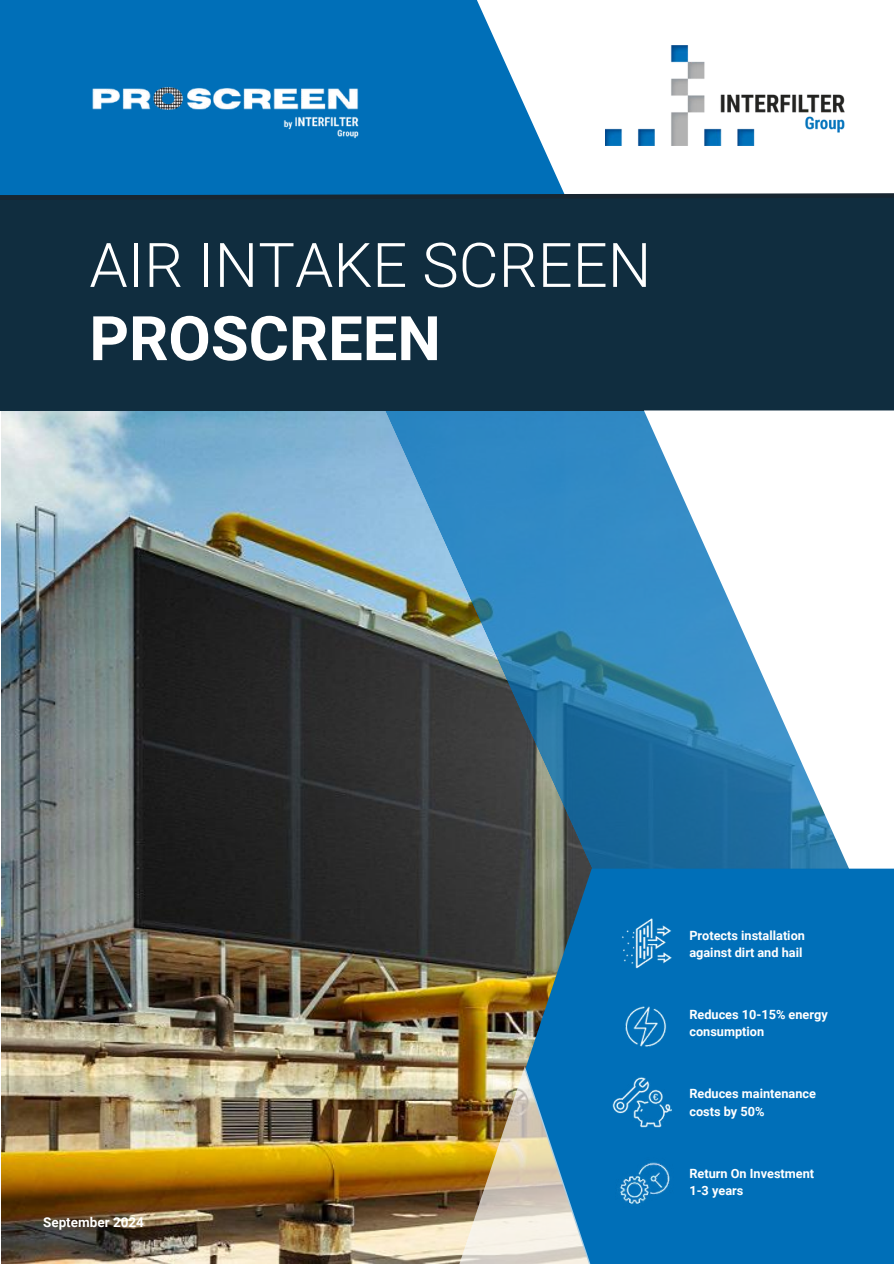
<style>
.page{position:relative;width:894px;height:1264px;background:#fff}
.page>*{position:absolute;margin:0;border:0;box-sizing:border-box;transform-origin:0 0}
.t1{font:300 61.5px "Roboto";color:#fff}
.t2{font:700 61.5px "Roboto";color:#fff}
.t3{font:700 13.5px "Roboto";color:#fff}
.t4{font:700 12.75px/17.2px "Roboto";color:#fff}
</style>
<div class="page">
<img style="left:1px;top:411px;width:523px;height:852px">
<svg style="left:317px;top:411px;width:326px;height:519px;background:#416c85"></svg>
<div style="left:0;top:195px;width:893px;height:216px;background:#102d3f"></div>
<svg style="left:643px;top:410px;width:250px;height:458px"></svg>
<svg style="left:0;top:0;width:893px;height:200px"></svg>
<div style="left:524px;top:868px;width:369px;height:395px;background:#006fb8"></div>
<img style="left:456px;top:1066px;width:137px;height:197px">
<img style="left:605px;top:45px;width:239px;height:100px">
<img style="left:615px;top:916px;width:65px;height:58px">
<img style="left:619px;top:1000px;width:52px;height:52px">
<img style="left:608px;top:1070px;width:72px;height:66px">
<img style="left:608px;top:1154px;width:72px;height:58px">
<img style="left:89px;top:74px;width:271px;height:71px">
<h1 class="t1" style="left:89px;top:230px;width:563px">AIR INTAKE SCREEN</h1>
<h1 class="t2" style="left:89px;top:303px;width:353px">PROSCREEN</h1>
<p class="t3" style="left:43px;top:1214px;width:102px">September 2024</p>
<p class="t4" style="left:689px;top:927px;width:117px">Protects installation against dirt and hail</p>
<p class="t4" style="left:689px;top:1006px;width:140px">Reduces 10-15% energy consumption</p>
<p class="t4" style="left:689px;top:1085px;width:128px">Reduces maintenance costs by 50%</p>
<p class="t4" style="left:689px;top:1164px;width:126px">Return On Investment<br>1-3 years</p>
</div>
